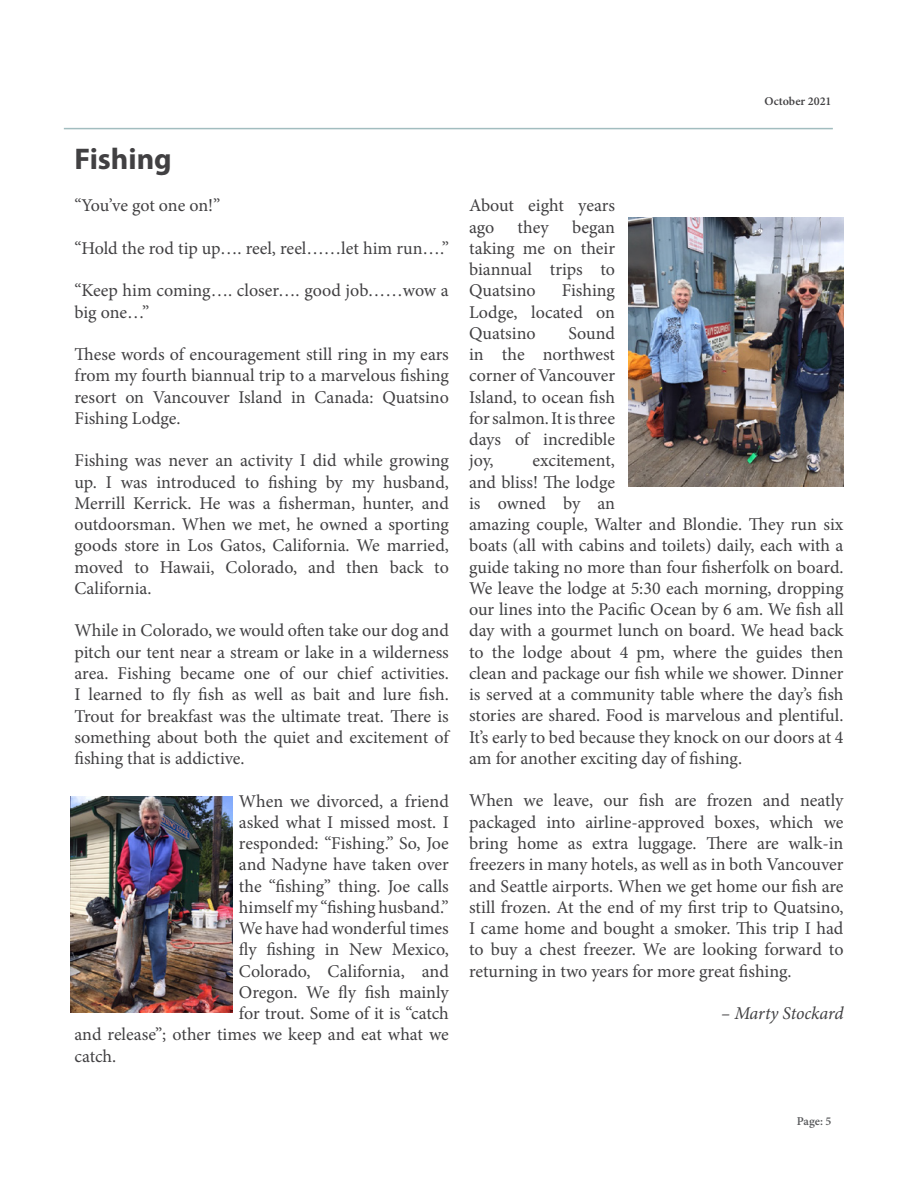
<style>
.page{position:relative;width:918px;height:1188px;background:#fff}
.page>*{position:absolute;margin:0;border:0;box-sizing:border-box;transform-origin:0 0}
.t1{font:700 30px "Myriad Pro";color:#414042}
.t2{font:18px/21.3px "Minion Pro";letter-spacing:-.005em;color:#414042;text-align:justify}
.t3{font:italic 18px "Minion Pro";letter-spacing:-.01em;color:#414042}
.t4{font:600 12px "Minion Pro";color:#414042}
.t5{font:600 12px "Minion Pro";color:#58595b}
</style>
<div class="page">
<hr style="left:64px;top:128px;width:769px;height:1px;background:#a2bdbf">
<img style="left:70px;top:796px;width:162px;height:216px">
<img style="left:629px;top:217px;width:215px;height:270px">
<h1 class="t1" style="left:74px;top:139px;width:99px">Fishing</h1>
<p class="t2" style="left:74px;top:195px;width:147px">“You’ve got one on!”</p>
<p class="t2" style="left:74px;top:238px;width:376px">“Hold the rod tip up…. reel, reel……let him run….”</p>
<p class="t2" style="left:74px;top:280px;width:376px">“Keep him coming…. closer…. good job……wow a big one…”</p>
<p class="t2" style="left:74px;top:344px;width:376px">These words of encouragement still ring in my ears from my fourth biannual trip to a marvelous fishing resort on Vancouver Island in Canada: Quatsino Fishing Lodge.</p>
<p class="t2" style="left:74px;top:450px;width:376px">Fishing was never an activity I did while growing up. I was introduced to fishing by my husband, Merrill Kerrick. He was a fisherman, hunter, and outdoorsman. When we met, he owned a sporting goods store in Los Gatos, California. We married, moved to Hawaii, Colorado, and then back to California.</p>
<p class="t2" style="left:74px;top:620px;width:376px">While in Colorado, we would often take our dog and pitch our tent near a stream or lake in a wilderness area. Fishing became one of our chief activities.<br>I learned to fly fish as well as bait and lure fish.<br>Trout for breakfast was the ultimate treat. There is something about both the quiet and excitement of fishing that is addictive.</p>
<p class="t2" style="left:239px;top:790px;width:211px">When we divorced, a friend</p>
<p class="t2" style="left:239px;top:811px;width:211px">asked what I missed most. I</p>
<p class="t2" style="left:239px;top:833px;width:211px">responded: “Fishing.” So, Joe</p>
<p class="t2" style="left:239px;top:854px;width:211px">and Nadyne have taken over</p>
<p class="t2" style="left:239px;top:875px;width:211px">the “fishing” thing. Joe calls</p>
<p class="t2" style="left:239px;top:897px;width:211px">himself my “fishing husband.”</p>
<p class="t2" style="left:239px;top:918px;width:211px">We have had wonderful times</p>
<p class="t2" style="left:239px;top:939px;width:211px">fly fishing in New Mexico,</p>
<p class="t2" style="left:239px;top:960px;width:211px">Colorado, California, and</p>
<p class="t2" style="left:239px;top:982px;width:211px">Oregon. We fly fish mainly</p>
<p class="t2" style="left:239px;top:1003px;width:211px">for trout. Some of it is “catch</p>
<p class="t2" style="left:74px;top:1024px;width:376px">and release”; other times we keep and eat what we</p>
<p class="t2" style="left:74px;top:1045px;width:43px">catch.</p>
<p class="t4" style="left:765px;top:93px;width:68px">October 2021</p>
<p class="t2" style="left:469px;top:195px;width:147px">About eight years ago</p>
<p class="t2" style="left:469px;top:216px;width:147px;text-indent:103px">began taking me on their biannual trips to Quatsino</p>
<p class="t2" style="left:518px;top:216px;width:33px">they</p>
<p class="t2" style="left:469px;top:280px;width:147px;text-indent:93px">Fishing Lodge, located on Quatsino</p>
<p class="t2" style="left:469px;top:322px;width:147px;text-indent:99px">Sound in the northwest corner of Vancouver Island, to ocean fish for salmon. It is three days of incredible joy,</p>
<p class="t2" style="left:469px;top:450px;width:376px;text-align:left;text-indent:63px">excitement,<br>and bliss! The lodge<br>is owned by an<br>amazing couple, Walter and Blondie. They run six boats (all with cabins and toilets) daily, each with a guide taking no more than four fisherfolk on board.<br>We leave the lodge at 5:30 each morning, dropping our lines into the Pacific Ocean by 6 am. We fish all day with a gourmet lunch on board. We head back to the lodge about 4 pm, where the guides then clean and package our fish while we shower. Dinner is served at a community table where the day’s fish stories are shared. Food is marvelous and plentiful.<br>It’s early to bed because they knock on our doors at 4 am for another exciting day of fishing.</p>
<p class="t2" style="left:469px;top:790px;width:376px">When we leave, our fish are frozen and neatly packaged into airline-approved boxes, which we bring home as extra luggage. There are walk-in freezers in many hotels, as well as in both Vancouver and Seattle airports. When we get home our fish are still frozen. At the end of my first trip to Quatsino, I came home and bought a smoker. This trip I had to buy a chest freezer. We are looking forward to returning in two years for more great fishing.</p>
<p class="t3" style="left:721px;top:1001px;width:124px">– Marty Stockard</p>
<p class="t5" style="left:797px;top:1113px;width:36px">Page: 5</p>
</div>
